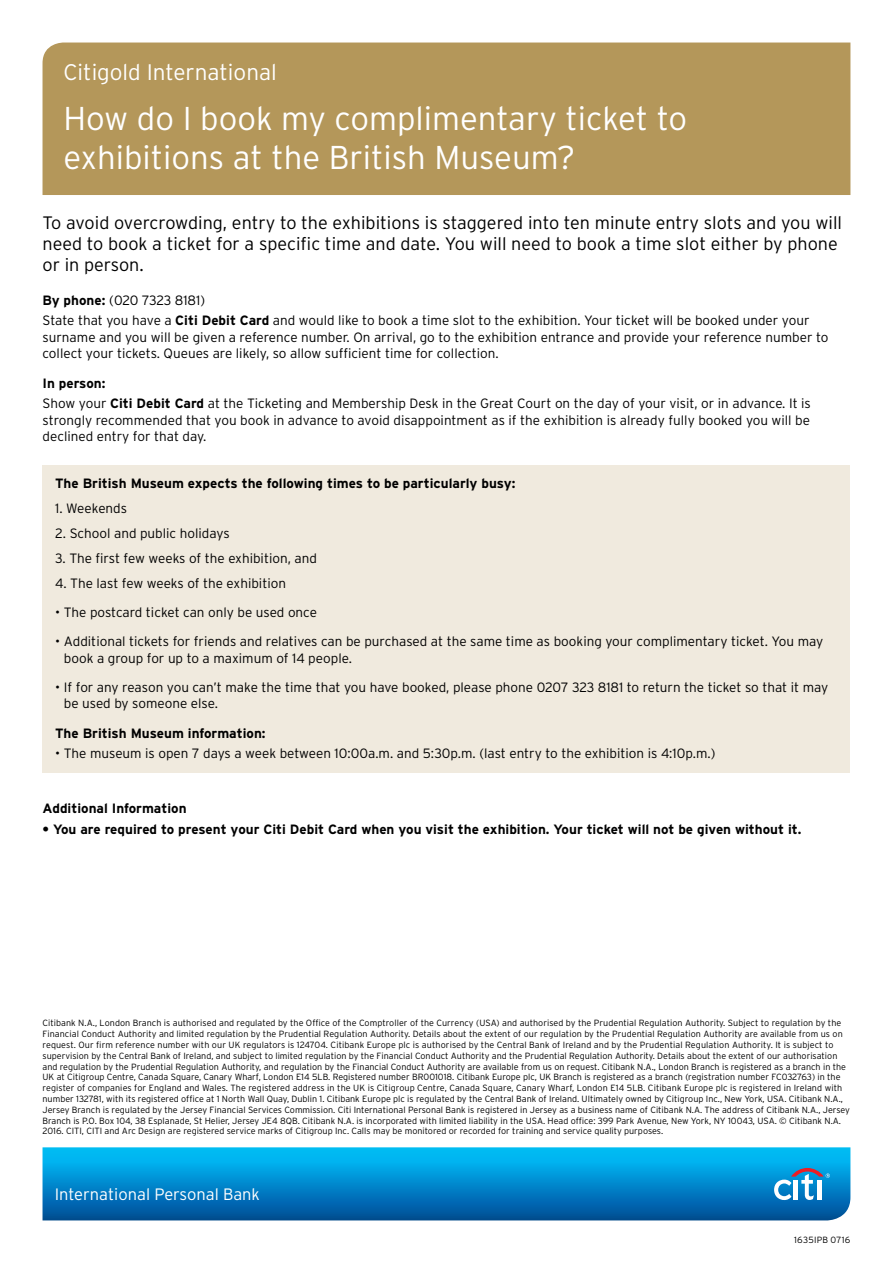
<style>
.page{position:relative;width:893px;height:1263px;background:#fff}
.page>*{position:absolute;margin:0;border:0;box-sizing:border-box;transform-origin:0 0}
.t1{font:300 33px/39px "Interstate";color:#fff}
.t2{font:300 22.5px "Interstate";color:#fff}
.t3{font:300 18px/21px "Interstate";color:#000}
.t4{font:300 16.5px "Interstate";color:#fff}
.t5{font:300 13.5px/16.5px "Interstate";color:#000}
.t6{font:700 13.5px "Interstate";color:#000}
.t7{font:300 9px/10.8px "Interstate";color:#000}
.t8{font:300 9px "Interstate";letter-spacing:.03em;color:#000}
.s1{font-weight:700}
</style>
<div class="page">
<div style="left:43px;top:466px;width:807px;height:307px;background:#f0eade"></div>
<svg style="left:43px;top:1147px;width:807px;height:73px;background:#0189cc"></svg>
<div style="left:43px;top:43px;width:807px;height:152px;background:#b4975a"></div>
<svg style="left:774px;top:1168px;width:56px;height:32px"></svg>
<h2 class="t2" style="left:64px;top:60px;width:215px">Citigold International</h2>
<h1 class="t1" style="left:64px;top:99px;width:625px">How do I book my complimentary ticket to exhibitions at the British Museum?</h1>
<h3 class="t3" style="left:43px;top:212px;width:801px">To avoid overcrowding, entry to the exhibitions is staggered into ten minute entry slots and you will need to book a ticket for a specific time and date. You will need to book a time slot either by phone or in person.</h3>
<h3 class="t5" style="left:43px;top:289px;width:768px;line-height:20.7px"><span class="s1">By phone:</span> (020 7323 8181)<br>State that you have a <span class="s1">Citi Debit Card</span> and would like to book a time slot to the exhibition. Your ticket will be booked under your</h3>
<h3 class="t5" style="left:43px;top:329px;width:787px">surname and you will be given a reference number. On arrival, go to the exhibition entrance and provide your reference number to collect your tickets. Queues are likely, so allow sufficient time for collection.</h3>
<h3 class="t5" style="left:43px;top:372px;width:770px;line-height:20.7px"><span class="s1">In person:<br></span>Show your <span class="s1">Citi Debit Card</span> at the Ticketing and Membership Desk in the Great Court on the day of your visit, or in advance. It is</h3>
<h3 class="t5" style="left:43px;top:412px;width:769px">strongly recommended that you book in advance to avoid disappointment as if the exhibition is already fully booked you will be declined entry for that day.</h3>
<h3 class="t6" style="left:55px;top:475px;width:462px">The British Museum expects the following times to be particularly busy:</h3>
<h3 class="t5" style="left:55px;top:499px;width:73px">1. Weekends</h3>
<h3 class="t5" style="left:55px;top:524px;width:176px">2. School and public holidays</h3>
<h3 class="t5" style="left:55px;top:549px;width:263px">3. The first few weeks of the exhibition, and</h3>
<h3 class="t5" style="left:55px;top:574px;width:232px">4. The last few weeks of the exhibition</h3>
<h3 class="t5" style="left:55px;top:604px;width:263px">• The postcard ticket can only be used once</h3>
<h3 class="t5" style="left:64px;top:633px;width:761px;text-indent:-9px">• Additional tickets for friends and relatives can be purchased at the same time as booking your complimentary ticket. You may book a group for up to a maximum of 14 people.</h3>
<h3 class="t5" style="left:64px;top:679px;width:766px;text-indent:-9px">• If for any reason you can’t make the time that you have booked, please phone 0207 323 8181 to return the ticket so that it may be used by someone else.</h3>
<h3 class="t6" style="left:55px;top:725px;width:212px">The British Museum information:</h3>
<h3 class="t5" style="left:55px;top:745px;width:662px">• The museum is open 7 days a week between 10:00a.m. and 5:30p.m. (last entry to the exhibition is 4:10p.m.)</h3>
<h3 class="t6" style="left:43px;top:801px;width:146px">Additional Information</h3>
<h3 class="t6" style="left:43px;top:822px;width:760px">• You are required to present your Citi Debit Card when you visit the exhibition. Your ticket will not be given without it.</h3>
<p class="t7" style="left:43px;top:1018px;width:809px">Citibank N.A., London Branch is authorised and regulated by the Office of the Comptroller of the Currency (USA) and authorised by the Prudential Regulation Authority. Subject to regulation by the Financial Conduct Authority and limited regulation by the Prudential Regulation Authority. Details about the extent of our regulation by the Prudential Regulation Authority are available from us on request. Our firm reference number with our UK regulators is 124704. Citibank Europe plc is authorised by the Central Bank of Ireland and by the Prudential Regulation Authority. It is subject to supervision by the Central Bank of Ireland, and subject to limited regulation by the Financial Conduct Authority and the Prudential Regulation Authority. Details about the extent of our authorisation and regulation by the Prudential Regulation Authority, and regulation by the Financial Conduct Authority are available from us on request. Citibank N.A., London Branch is registered as a branch in the UK at Citigroup Centre, Canada Square, Canary Wharf, London E14 5LB. Registered number BR001018. Citibank Europe plc, UK Branch is registered as a branch (registration number FC032763) in the register of companies for England and Wales. The registered address in the UK is Citigroup Centre, Canada Square, Canary Wharf, London E14 5LB. Citibank Europe plc is registered in Ireland with number 132781, with its registered office at 1 North Wall Quay, Dublin 1. Citibank Europe plc is regulated by the Central Bank of Ireland. Ultimately owned by Citigroup Inc., New York, USA. Citibank N.A., Jersey Branch is regulated by the Jersey Financial Services Commission. Citi International Personal Bank is registered in Jersey as a business name of Citibank N.A. The address of Citibank N.A., Jersey Branch is P.O. Box 104, 38 Esplanade, St Helier, Jersey JE4 8QB. Citibank N.A. is incorporated with limited liability in the USA. Head office: 399 Park Avenue, New York, NY 10043, USA. © Citibank N.A.<br>2016. CITI, CITI and Arc Design are registered service marks of Citigroup Inc. Calls may be monitored or recorded for training and service quality purposes.</p>
<h3 class="t4" style="left:55px;top:1184px;width:207px">International Personal Bank</h3>
<p class="t8" style="left:794px;top:1235px;width:58px">1635IPB 0716</p>
</div>
